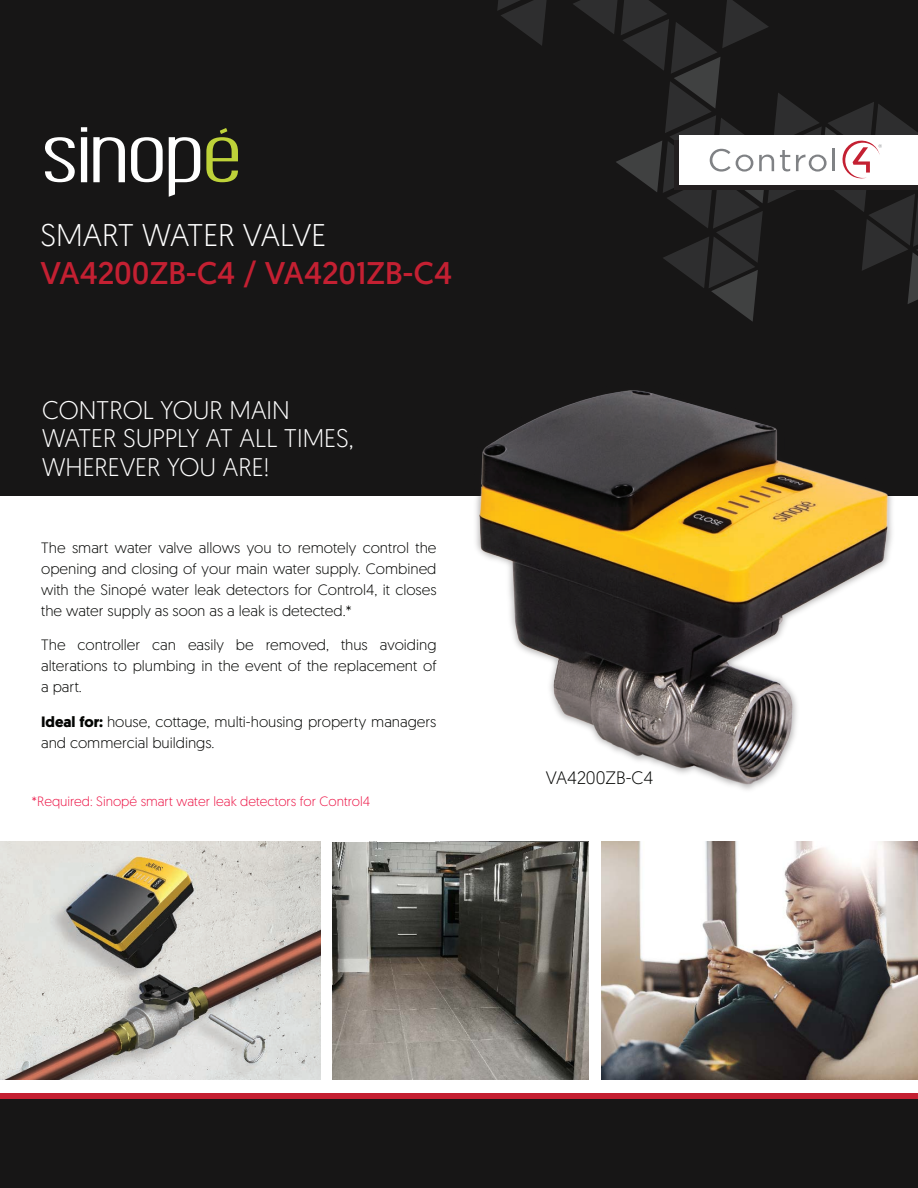
<style>
.page{position:relative;width:918px;height:1188px;background:#fff}
.page>*{position:absolute;margin:0;border:0;box-sizing:border-box;transform-origin:0 0}
.t1{font:31.35px "Geomanist";color:#c42032}
.t2{font:300 31.35px "Geomanist";color:#fff}
.t3{font:300 25.5px/28.5px "Geomanist";color:#fff}
.t4{font:300 18px "Geomanist";color:#040503}
.t5{font:300 15px/21px "Geomanist";color:#040503;text-align:justify}
.t6{font:300 13.5px "Geomanist";color:#ed1748}
.s1{font-weight:700}
</style>
<div class="page">
<div style="left:0;top:0;width:918px;height:495px;background:#171616"></div>
<div style="left:0;top:1095px;width:918px;height:93px;background:#171616"></div>
<svg style="left:45px;top:137px;width:30px;height:45px"></svg>
<svg style="left:81px;top:127px;width:6px;height:55px"></svg>
<svg style="left:93px;top:137px;width:32px;height:45px"></svg>
<svg style="left:131px;top:137px;width:32px;height:45px"></svg>
<svg style="left:169px;top:137px;width:31px;height:60px"></svg>
<svg style="left:206px;top:128px;width:32px;height:54px"></svg>
<svg style="left:497px;top:0;width:50px;height:46px"></svg>
<div style="left:0;top:1094px;width:918px;height:5px;background:#c42032"></div>
<img style="left:333px;top:842px;width:255px;height:238px">
<img style="left:464px;top:390px;width:438px;height:400px">
<img style="left:0;top:842px;width:320px;height:238px">
<svg style="left:573px;top:0;width:345px;height:322px"></svg>
<img style="left:601px;top:842px;width:317px;height:238px">
<h1 class="t2" style="left:40px;top:215px;width:287px">SMART WATER VALVE</h1>
<h1 class="t1" style="left:40px;top:253px;width:413px">VA4200ZB-C4 / VA4201ZB-C4</h1>
<h2 class="t3" style="left:42px;top:395px;width:313px">CONTROL YOUR MAIN<br>WATER SUPPLY AT ALL TIMES,<br>WHEREVER YOU ARE!</h2>
<p class="t5" style="left:41px;top:536px;width:397px">The smart water valve allows you to remotely control the opening and closing of your main water supply. Combined with the Sinopé water leak detectors for Control4, it closes the water supply as soon as a leak is detected.*</p>
<p class="t5" style="left:41px;top:634px;width:397px">The controller can easily be removed, thus avoiding alterations to plumbing in the event of the replacement of a part.</p>
<p class="t5" style="left:41px;top:710px;width:397px"><span class="s1">Ideal for:</span> house, cottage, multi-housing property managers and commercial buildings.</p>
<p class="t6" style="left:32px;top:793px;width:340px">*Required: Sinopé smart water leak detectors for Control4</p>
<p class="t4" style="left:546px;top:766px;width:109px">VA4200ZB-C4</p>
</div>
